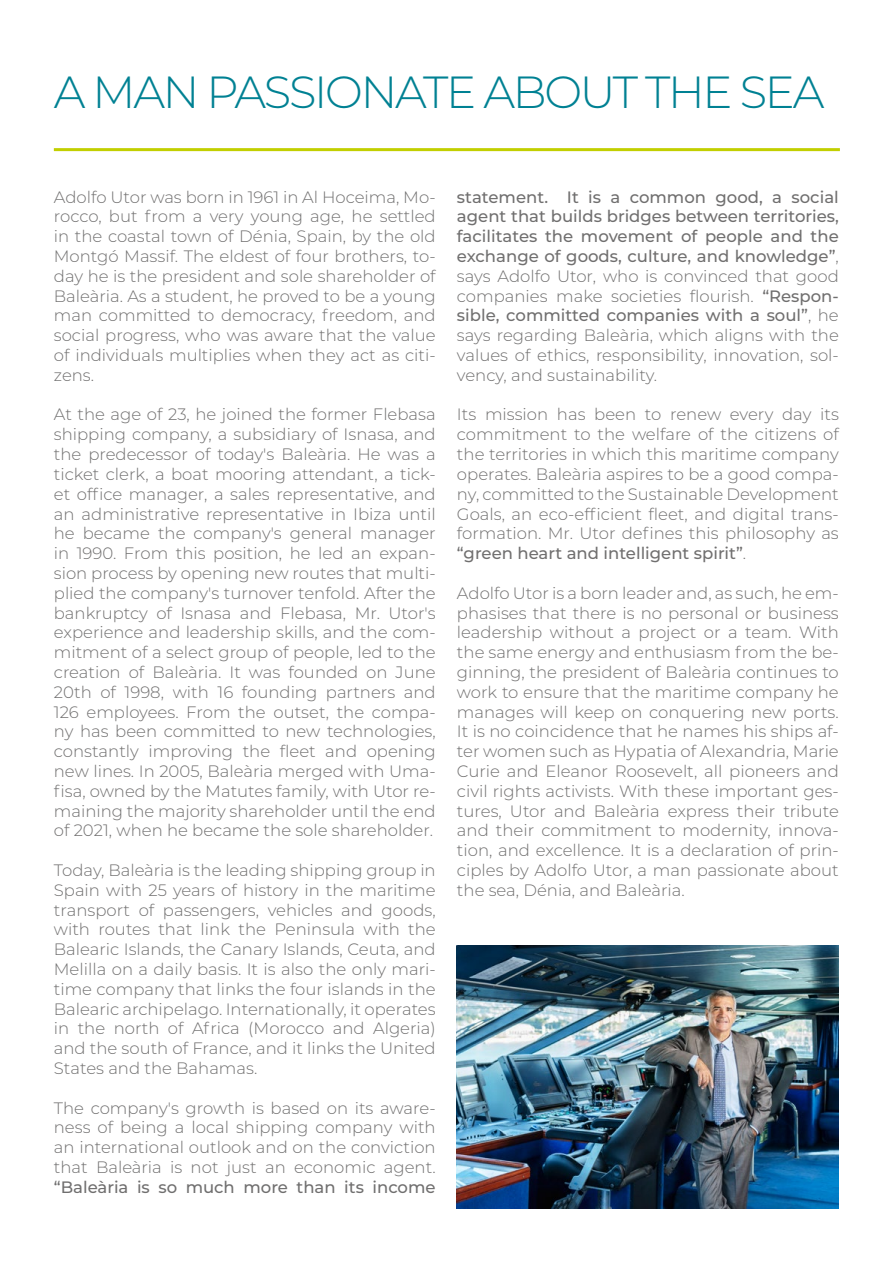
<style>
.page{position:relative;width:893px;height:1263px;background:#fff}
.page>*{position:absolute;margin:0;border:0;box-sizing:border-box;transform-origin:0 0}
.t1{font:300 45px "Montserrat";letter-spacing:-.05em;color:#008193}
.t2{font:300 16.5px/19.8px "Montserrat";color:#706f6f;text-align:justify}
.t3{font:500 16.5px/19.8px "Montserrat";color:#706f6f;text-align:justify}
.s1{font-weight:300}
.s2{font-weight:500}
</style>
<div class="page">
<img style="left:457px;top:945px;width:382px;height:264px">
<hr style="left:54px;top:148px;width:786px;height:3px;background:#c2cf00">
<h1 class="t1" style="left:54px;top:61px;width:772px">A MAN PASSIONATE ABOUT THE SEA</h1>
<p class="t2" style="left:54px;top:186px;width:383px">Adolfo Utor was born in 1961 in Al Hoceima, Mo&shy;rocco, but from a very young age, he settled in the coastal town of Dénia, Spain, by the old Montgó Massif. The eldest of four brothers, to&shy;day he is the president and sole shareholder of Baleària. As a student, he proved to be a young man committed to democracy, freedom, and social progress, who was aware that the value of individuals multiplies when they act as citi&shy;zens.</p>
<p class="t2" style="left:54px;top:404px;width:383px">At the age of 23, he joined the former Flebasa shipping company, a subsidiary of Isnasa, and the predecessor of today's Baleària. He was a ticket clerk, a boat mooring attendant, a tick&shy;et office manager, a sales representative, and an administrative representative in Ibiza until he became the company's general manager in 1990. From this position, he led an expan&shy;sion process by opening new routes that multi&shy;plied the company's turnover tenfold. After the bankruptcy of Isnasa and Flebasa, Mr. Utor's experience and leadership skills, and the com&shy;mitment of a select group of people, led to the creation of Baleària. It was founded on June 20th of 1998, with 16 founding partners and 126 employees. From the outset, the compa&shy;ny has been committed to new technologies, constantly improving the fleet and opening new lines. In 2005, Baleària merged with Uma&shy;fisa, owned by the Matutes family, with Utor re&shy;maining the majority shareholder until the end of 2021, when he became the sole shareholder.</p>
<p class="t2" style="left:54px;top:860px;width:383px">Today, Baleària is the leading shipping group in Spain with 25 years of history in the maritime transport of passengers, vehicles and goods, with routes that link the Peninsula with the Balearic Islands, the Canary Islands, Ceuta, and Melilla on a daily basis. It is also the only mari&shy;time company that links the four islands in the Balearic archipelago. Internationally, it operates in the north of Africa (Morocco and Algeria) and the south of France, and it links the United States and the Bahamas.</p>
<p class="t2" style="left:54px;top:1097px;width:383px">The company's growth is based on its aware&shy;ness of being a local shipping company with an international outlook and on the conviction that Baleària is not just an economic agent.</p>
<p class="t3" style="left:54px;top:1176px;width:383px">“Baleària is so much more than its income</p>
<p class="t3" style="left:457px;top:186px;width:383px">statement. It is a common good, a social agent that builds bridges between territories, facilitates the movement of people and the exchange of goods, culture, and knowledge”<span class="s1">, says Adolfo Utor, who is convinced that good companies make societies flourish.</span> “Respon&shy;sible, committed companies with a soul”<span class="s1">, he says regarding Baleària, which aligns with the values of ethics, responsibility, innovation, sol&shy;vency, and sustainability.</span></p>
<p class="t2" style="left:457px;top:404px;width:383px">Its mission has been to renew every day its commitment to the welfare of the citizens of the territories in which this maritime company operates. Baleària aspires to be a good compa&shy;ny, committed to the Sustainable Development Goals, an eco-efficient fleet, and digital trans&shy;formation. Mr. Utor defines this philosophy as <span class="s2">“green heart and intelligent spirit”</span>.</p>
<p class="t2" style="left:457px;top:582px;width:383px">Adolfo Utor is a born leader and, as such, he em&shy;phasises that there is no personal or business leadership without a project or a team. With the same energy and enthusiasm from the be&shy;ginning, the president of Baleària continues to work to ensure that the maritime company he manages will keep on conquering new ports.<br>It is no coincidence that he names his ships af&shy;ter women such as Hypatia of Alexandria, Marie Curie and Eleanor Roosevelt, all pioneers and civil rights activists. With these important ges&shy;tures, Utor and Baleària express their tribute and their commitment to modernity, innova&shy;tion, and excellence. It is a declaration of prin&shy;ciples by Adolfo Utor, a man passionate about the sea, Dénia, and Baleària.</p>
</div>
